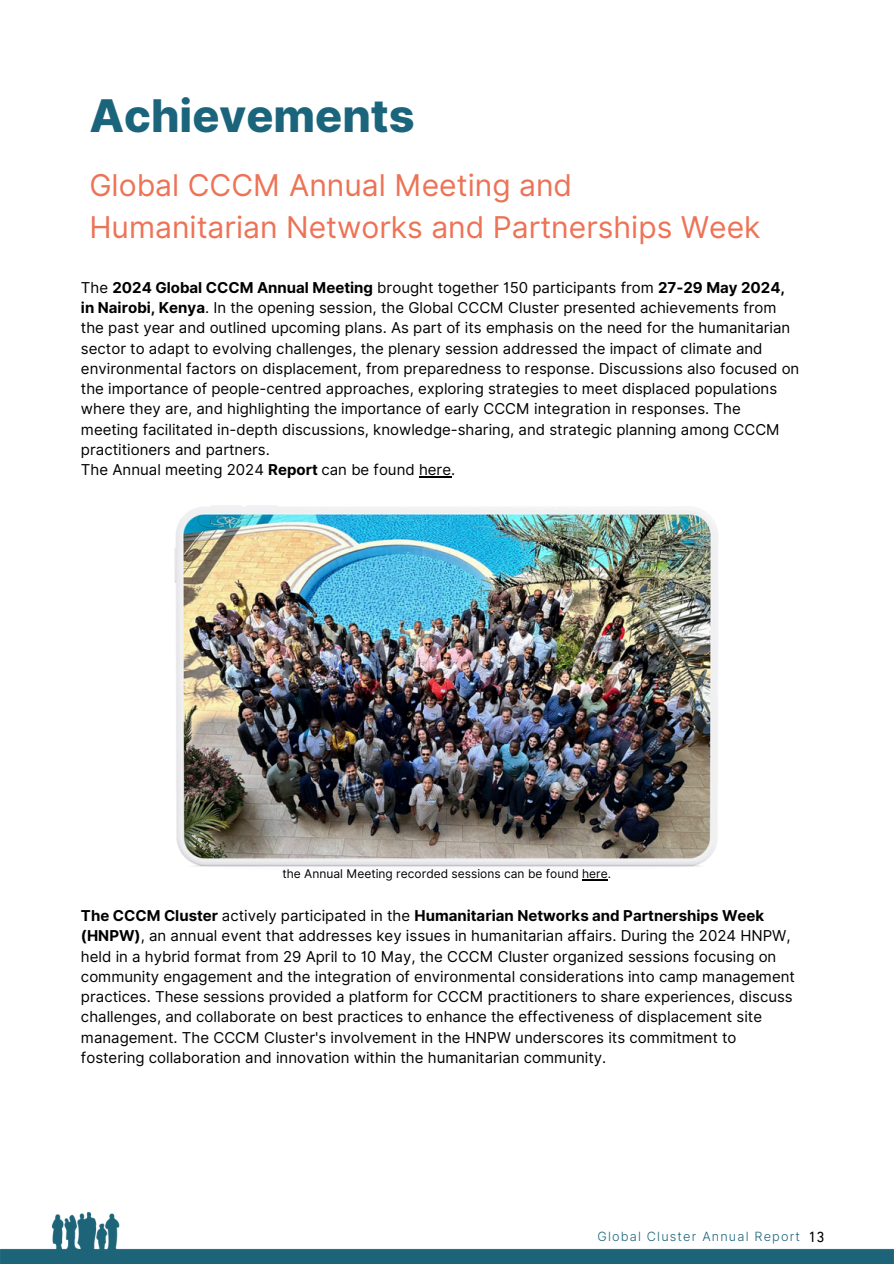
<style>
.page{position:relative;width:894px;height:1264px;background:#fff}
.page>*{position:absolute;margin:0;border:0;box-sizing:border-box;transform-origin:0 0}
.t1{font:800 45px "Inter";color:#1b657c}
.t2{font:30px/41.7px "Inter";color:#ed7356}
.t3{font:15px/20.2px "Inter";color:#000}
.t4{font:300 12.75px "Inter";letter-spacing:.095em;color:#1b657c}
.t5{font:12px "Inter";color:#000}
.s1{font-weight:700}
.s2{font-family:"DIN Next LT Arabic";font-weight:400;font-size:15px;color:#000}
</style>
<div class="page">
<hr style="left:419px;top:476px;width:32px;height:1px;background:#000">
<img style="left:175px;top:505px;width:543px;height:362px">
<img style="left:0;top:1212px;width:893px;height:51px">
<svg style="left:582px;top:879px;width:25px;height:1px"></svg>
<h1 class="t1" style="left:89px;top:88px;width:327px">Achievements</h1>
<h3 class="t2" style="left:89px;top:164px;width:672px">Global CCCM Annual Meeting and<br>Humanitarian Networks and Partnerships Week</h3>
<h2 class="t3" style="left:81px;top:277px;width:719px">The <span class="s1">2024 Global CCCM Annual Meeting</span> brought together 150 participants from <span class="s1">27-29 May 2024, in Nairobi, Kenya</span>. In the opening session, the Global CCCM Cluster presented achievements from the past year and outlined upcoming plans. As part of its emphasis on the need for the humanitarian sector to adapt to evolving challenges, the plenary session addressed the impact of climate and environmental factors on displacement, from preparedness to response. Discussions also focused on the importance of people-centred approaches, exploring strategies to meet displaced populations where they are, and highlighting the importance of early CCCM integration in responses. The meeting facilitated in-depth discussions, knowledge-sharing, and strategic planning among CCCM practitioners and partners.<br>The Annual meeting 2024 <span class="s1">Report</span> can be found here.</h2>
<p class="t5" style="left:282px;top:866px;width:330px">the Annual Meeting recorded sessions can be found here.</p>
<h3 class="t3" style="left:81px;top:905px;width:715px"><span class="s1">The CCCM Cluster</span> actively participated in the <span class="s1">Humanitarian Networks and Partnerships Week (HNPW)</span>, an annual event that addresses key issues in humanitarian affairs. During the 2024 HNPW, held in a hybrid format from 29 April to 10 May, the CCCM Cluster organized sessions focusing on community engagement and the integration of environmental considerations into camp management practices. These sessions provided a platform for CCCM practitioners to share experiences, discuss challenges, and collaborate on best practices to enhance the effectiveness of displacement site management. The CCCM Cluster's involvement in the HNPW underscores its commitment to fostering collaboration and innovation within the humanitarian community.</h3>
<p class="t4" style="left:597px;top:1228px;width:229px">Global Cluster Annual Report <span class="s2">13</span></p>
</div>
